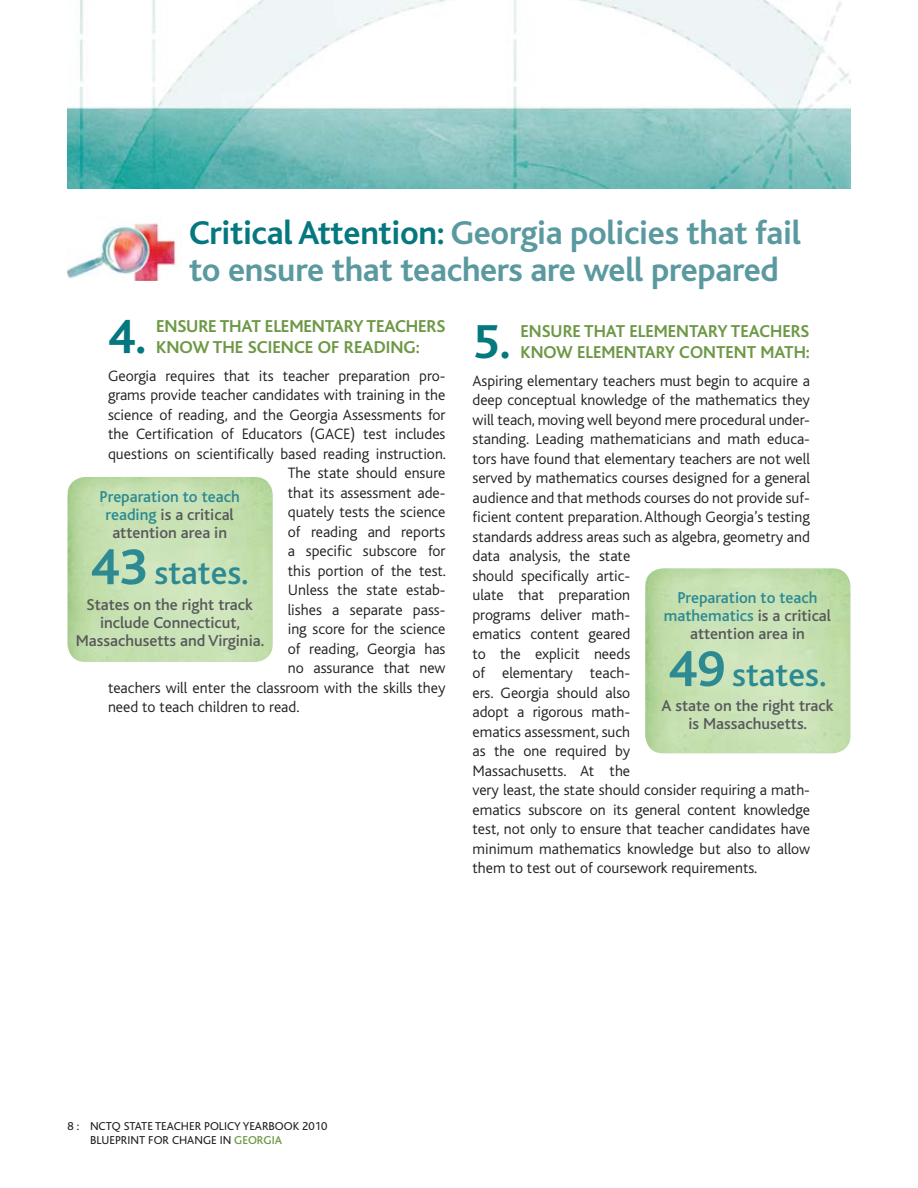
<style>
.page{position:relative;width:918px;height:1188px;background:#fff}
.page>*{position:absolute;margin:0;border:0;box-sizing:border-box;transform-origin:0 0}
.t1{font:700 49.8px "Bliss";color:#05777e}
.t2{font:700 34.5px/37.5px "Bliss";letter-spacing:-.01em;color:#5a999f}
.t3{font:500 34.5px "Bliss";color:#2d8992}
.t4{font:700 18px/21px "Bliss";color:#6d9845}
.t5{font:500 16.5px/18px "Bliss";color:#58595b;text-align:center}
.t6{font:500 16.5px/18px "Bliss";color:#2d8992;text-align:center}
.t7{font:300 15.75px/19.5px "Bliss";color:#231f20}
.t8{font:12px/14.4px "Bliss";color:#231f20}
.s1{color:#05777e}
.s2{color:#2d8992}
.s3{font-weight:700;font-size:52.5px}
.s4{color:#58595b}
.s5{font-weight:500;color:#6d9845}
</style>
<div class="page">
<img style="left:68px;top:0;width:782px;height:189px">
<img style="left:68px;top:223px;width:113px;height:58px">
<img style="left:68px;top:477px;width:205px;height:185px">
<img style="left:645px;top:568px;width:205px;height:185px">
<h2 class="t2" style="left:189px;top:215px;width:614px"><span class="s1">Critical Attention:</span> Georgia policies that fail to ensure that teachers are well prepared</h2>
<h1 class="t1" style="left:108px;top:311px;width:40px">4.</h1>
<p class="t4" style="left:156px;top:316px;width:291px">ENSURE that ELEMENTARY TEACHERS<br>KNOW THE SCIENCE OF READING:</p>
<p class="t7" style="left:108px;top:366px;width:339px">Georgia requires that its teacher preparation pro-</p>
<p class="t7" style="left:108px;top:386px;width:339px">grams provide teacher candidates with training in the</p>
<p class="t7" style="left:108px;top:405px;width:339px">science of reading, and the Georgia Assessments for</p>
<p class="t7" style="left:108px;top:425px;width:339px">the Certification of Educators (GACE) test includes</p>
<p class="t7" style="left:108px;top:444px;width:340px">questions on scientifically based reading instruction.</p>
<p class="t7" style="left:288px;top:464px;width:159px">The state should ensure</p>
<p class="t7" style="left:288px;top:483px;width:159px">that its assessment ade-</p>
<p class="t7" style="left:288px;top:503px;width:159px">quately tests the science</p>
<p class="t7" style="left:288px;top:522px;width:159px">of reading and reports</p>
<p class="t7" style="left:288px;top:542px;width:159px">a specific subscore for</p>
<p class="t7" style="left:288px;top:561px;width:160px">this portion of the test.</p>
<p class="t7" style="left:288px;top:581px;width:159px">Unless the state estab-</p>
<p class="t7" style="left:288px;top:600px;width:159px">lishes a separate pass-</p>
<p class="t7" style="left:288px;top:620px;width:159px">ing score for the science</p>
<p class="t7" style="left:288px;top:639px;width:159px">of reading, Georgia has</p>
<p class="t7" style="left:288px;top:659px;width:159px">no assurance that new</p>
<p class="t7" style="left:108px;top:678px;width:339px">teachers will enter the classroom with the skills they</p>
<p class="t7" style="left:108px;top:698px;width:193px">need to teach children to read.</p>
<h1 class="t1" style="left:472px;top:316px;width:40px">5.</h1>
<p class="t4" style="left:521px;top:321px;width:291px">ENSURE that ELEMENTARY TEACHERS<br>KNOW ELEMENTARY CONTENT MATH:</p>
<p class="t7" style="left:472px;top:371px;width:339px">Aspiring elementary teachers must begin to acquire a deep conceptual knowledge of the mathematics they will teach, moving well beyond mere procedural under&shy;standing. Leading mathematicians and math educa&shy;tors have found that elementary teachers are not well served by mathematics courses designed for a general audience and that methods courses do not provide suf&shy;ficient content preparation. Although Georgia’s testing standards address areas such as algebra, geometry and data analysis, the state<br>should specifically artic-<br>ulate that preparation<br>programs deliver math-<br>ematics content geared<br>to the explicit needs<br>of elementary teach-<br>ers. Georgia should also<br>adopt a rigorous math-<br>ematics assessment, such<br>as the one required by<br>Massachusetts. At the<br>very least, the state should consider requiring a math&shy;ematics subscore on its general content knowledge test, not only to ensure that teacher candidates have minimum mathematics knowledge but also to allow them to test out of coursework requirements.</p>
<p class="t5" style="left:100px;top:488px;width:142px"><span class="s2">Preparation to teach reading</span> is a critical attention area in</p>
<h2 class="t3" style="left:91px;top:555px;width:160px"><span class="s3">43</span> states.</h2>
<p class="t5" style="left:76px;top:596px;width:190px">States on the right track include Connecticut,<br>Massachusetts and Virginia.</p>
<p class="t6" style="left:664px;top:589px;width:169px">Preparation to teach mathematics <span class="s4">is a critical attention area in</span></p>
<h2 class="t3" style="left:668px;top:657px;width:160px"><span class="s3">49</span> states.</h2>
<p class="t5" style="left:661px;top:697px;width:174px">A state on the right track is Massachusetts.</p>
<p class="t8" style="left:90px;top:1119px;width:239px;text-indent:-22px">8 : NCTQ STATE TEACHER POLICY YEARBOOK 2010<br>BLUEPRINT FOR CHANGE IN <span class="s5">Georgia</span></p>
</div>
